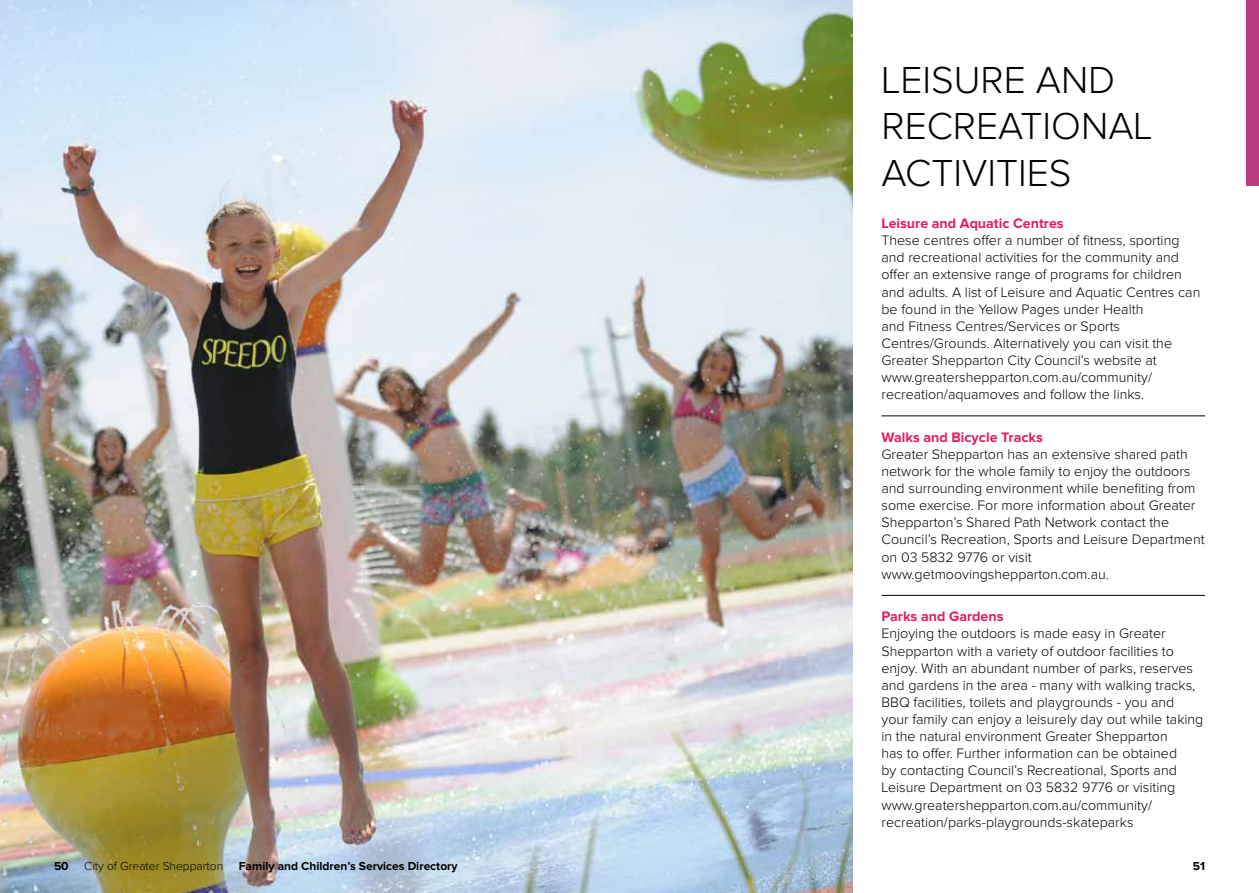
<style>
.page{position:relative;width:1259px;height:893px;background:#fff}
.page>*{position:absolute;margin:0;border:0;box-sizing:border-box;transform-origin:0 0}
.t1{font:300 39px/46.5px "Proxima Nova";color:#000}
.t2{font:300 14.25px/17.1px "Proxima Nova";color:#000}
.t3{font:700 14.25px "Proxima Nova";color:#e31c5c}
.t4{font:700 12px "Proxima Nova";color:#000}
.t5{font:300 12px "Proxima Nova";color:#000}
</style>
<div class="page">
<img style="left:0;top:0;width:853px;height:893px">
<hr style="left:881px;top:415px;width:324px;height:1px;background:#000">
<hr style="left:881px;top:595px;width:324px;height:1px;background:#000">
<div style="left:1246px;top:0;width:13px;height:186px;background:#b73b7d"></div>
<h1 class="t1" style="left:881px;top:58px;width:272px">LEISURE AND<br>RECREATIONAL<br>ACTIVITIES</h1>
<p class="t3" style="left:881px;top:217px;width:184px">Leisure and Aquatic Centres</p>
<p class="t2" style="left:881px;top:233px;width:320px">These centres offer a number of fitness, sporting and recreational activities for the community and offer an extensive range of programs for children and adults. A list of Leisure and Aquatic Centres can be found in the Yellow Pages under Health<br>and Fitness Centres/Services or Sports Centres/Grounds. Alternatively you can visit the Greater Shepparton City Council’s website at www.greatershepparton.com.au/community/ recreation/aquamoves and follow the links.</p>
<p class="t3" style="left:881px;top:431px;width:163px">Walks and Bicycle Tracks</p>
<p class="t2" style="left:881px;top:446px;width:325px">Greater Shepparton has an extensive shared path network for the whole family to enjoy the outdoors and surrounding environment while benefiting from some exercise. For more information about Greater Shepparton’s Shared Path Network contact the Council’s Recreation, Sports and Leisure Department on 03 5832 9776 or visit www.getmoovingshepparton.com.au.</p>
<p class="t3" style="left:881px;top:610px;width:123px">Parks and Gardens</p>
<p class="t2" style="left:881px;top:626px;width:323px">Enjoying the outdoors is made easy in Greater Shepparton with a variety of outdoor facilities to enjoy. With an abundant number of parks, reserves and gardens in the area - many with walking tracks, BBQ facilities, toilets and playgrounds - you and your family can enjoy a leisurely day out while taking in the natural environment Greater Shepparton<br>has to offer. Further information can be obtained<br>by contacting Council’s Recreational, Sports and Leisure Department on 03 5832 9776 or visiting www.greatershepparton.com.au/community/ recreation/parks-playgrounds-skateparks</p>
<p class="t4" style="left:54px;top:860px;width:16px">50</p>
<p class="t5" style="left:84px;top:860px;width:140px">City of Greater Shepparton</p>
<p class="t4" style="left:239px;top:860px;width:220px">Family and Children’s Services Directory</p>
<p class="t4" style="left:1192px;top:860px;width:14px">51</p>
</div>
